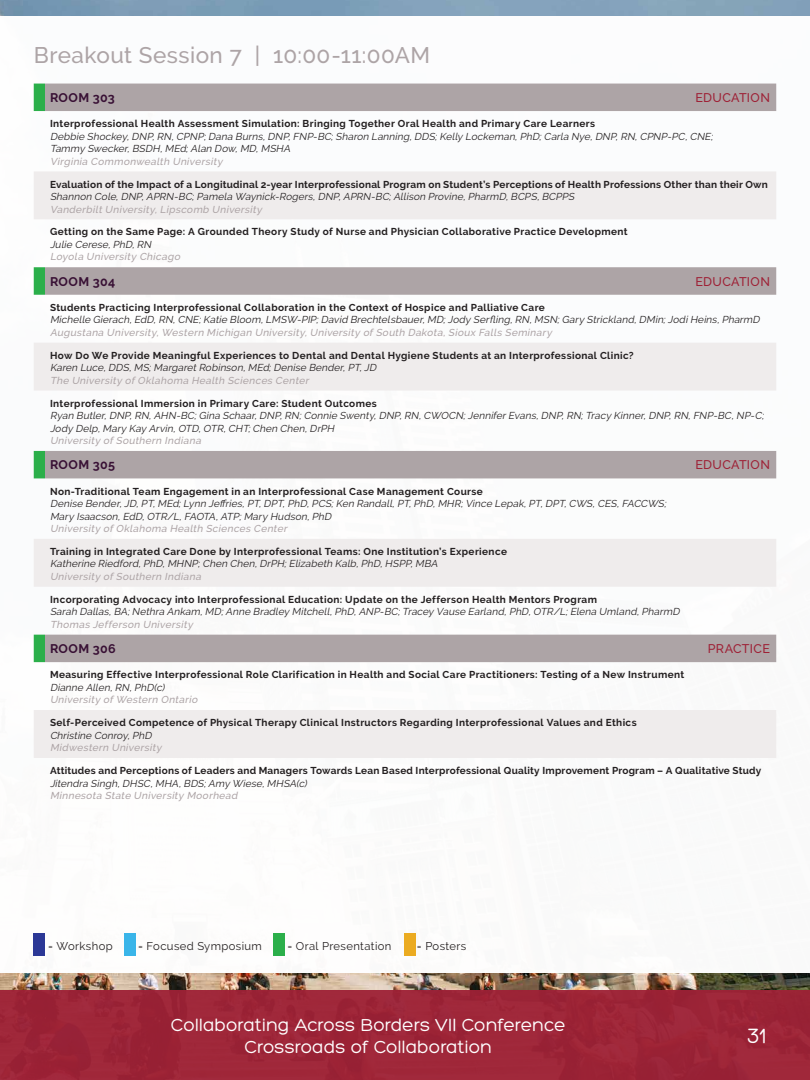
<style>
.page{position:relative;width:810px;height:1080px;background:#fff}
.page>*{position:absolute;margin:0;border:0;box-sizing:border-box;transform-origin:0 0}
.t1{font:500 22.5px "Raleway";letter-spacing:.02em;color:#ada4a6}
.t2{font:22.5px "Hero";color:#fff}
.t3{font:18.75px/22.5px "Hero";color:#fff;text-align:center}
.t4{font:500 12.5px "Raleway";letter-spacing:.025em;color:#9e2136}
.t5{font:700 12.5px "Raleway";letter-spacing:.03em;color:#391135}
.t6{font:11.25px "Raleway";letter-spacing:.035em;color:#231f20}
.t7{font:700 10px "Raleway";letter-spacing:.035em;color:#231f20}
.t8{font:italic 10px/12.5px "Raleway";color:#231f20}
.t9{font:italic 500 10px "Raleway";color:#ada4a6}
</style>
<div class="page">
<img style="left:0;top:0;width:810px;height:990px">
<div style="left:0;top:17px;width:810px;height:956px;background:#fff"></div>
<div style="left:34px;top:934px;width:11px;height:22px;background:#2c3896"></div>
<div style="left:124px;top:934px;width:11px;height:22px;background:#3ab5e9"></div>
<div style="left:273px;top:934px;width:11px;height:22px;background:#2baf4a"></div>
<div style="left:404px;top:934px;width:11px;height:22px;background:#ebab21"></div>
<svg style="left:34px;top:84px;width:11px;height:28px"></svg>
<div style="left:45px;top:84px;width:731px;height:27px;background:#ada4a6"></div>
<svg style="left:34px;top:171px;width:742px;height:587px"></svg>
<div style="left:0;top:990px;width:810px;height:90px;background:#9e2136"></div>
<h1 class="t1" style="left:34px;top:42px;width:398px">Breakout Session 7 | 10:00-11:00AM</h1>
<p class="t5" style="left:50px;top:91px;width:66px">ROOM 303</p>
<p class="t4" style="left:696px;top:90px;width:76px">EDUCATION</p>
<p class="t7" style="left:50px;top:118px;width:547px">Interprofessional Health Assessment Simulation: Bringing Together Oral Health and Primary Care Learners</p>
<p class="t8" style="left:50px;top:130px;width:667px">Debbie Shockey,DNP,RN,CPNP;Dana Burns,DNP,FNP-BC;Sharon Lanning,DDS;Kelly Lockeman,PhD;Carla Nye,DNP,RN,CPNP-PC,CNE;<br>Tammy Swecker,BSDH,MEd;Alan Dow,MD,MSHA</p>
<p class="t9" style="left:50px;top:155px;width:176px">Virginia Commonwealth University</p>
<p class="t7" style="left:50px;top:178px;width:719px">Evaluation of the Impact of a Longitudinal 2-year Interprofessional Program on Student’s Perceptions of Health Professions Other than their Own</p>
<p class="t8" style="left:50px;top:190px;width:528px">Shannon Cole,DNP,APRN-BC;Pamela Waynick-Rogers,DNP,APRN-BC;Allison Provine,PharmD,BCPS,BCPPS</p>
<p class="t9" style="left:50px;top:203px;width:216px">Vanderbilt University, Lipscomb University</p>
<p class="t7" style="left:50px;top:226px;width:579px">Getting on the Same Page: A Grounded Theory Study of Nurse and Physician Collaborative Practice Development</p>
<p class="t8" style="left:50px;top:238px;width:105px">Julie Cerese,PhD,RN</p>
<p class="t9" style="left:50px;top:251px;width:134px">Loyola University Chicago</p>
<p class="t5" style="left:50px;top:274px;width:67px">ROOM 304</p>
<p class="t4" style="left:696px;top:274px;width:76px">EDUCATION</p>
<p class="t7" style="left:50px;top:302px;width:496px">Students Practicing Interprofessional Collaboration in the Context of Hospice and Palliative Care</p>
<p class="t8" style="left:50px;top:314px;width:714px">Michelle Gierach,EdD,RN,CNE;Katie Bloom,LMSW-PIP;David Brechtelsbauer,MD;Jody Serfling,RN,MSN;Gary Strickland,DMin;JodiHeins,PharmD</p>
<p class="t9" style="left:50px;top:327px;width:506px">Augustana University, Western Michigan University, University of South Dakota, Sioux Falls Seminary</p>
<p class="t7" style="left:50px;top:350px;width:585px">How Do We Provide Meaningful Experiences to Dental and Dental Hygiene Students at an Interprofessional Clinic?</p>
<p class="t8" style="left:50px;top:361px;width:330px">Karen Luce,DDS,MS;MargaretRobinson,MEd;Denise Bender,PT,JD</p>
<p class="t9" style="left:50px;top:374px;width:263px">The University of Oklahoma Health Sciences Center</p>
<p class="t7" style="left:50px;top:397px;width:328px">Interprofessional Immersion in Primary Care: Student Outcomes</p>
<p class="t8" style="left:50px;top:409px;width:718px">Ryan Butler,DNP,RN,AHN-BC;Gina Schaar,DNP,RN;Connie Swenty,DNP,RN,CWOCN;JenniferEvans,DNP,RN;Tracy Kinner,DNP,RN,FNP-BC,NP-C;<br>Jody Delp,Mary Kay Arvin,OTD,OTR,CHT;Chen Chen,DrPH</p>
<p class="t9" style="left:50px;top:435px;width:155px">University of Southern Indiana</p>
<p class="t5" style="left:50px;top:458px;width:67px">ROOM 305</p>
<p class="t4" style="left:696px;top:458px;width:76px">EDUCATION</p>
<p class="t7" style="left:50px;top:485px;width:434px">Non-Traditional Team Engagement in an Interprofessional Case Management Course</p>
<p class="t8" style="left:50px;top:497px;width:620px">Denise Bender,JD,PT,MEd;Lynn Jeffries,PT,DPT,PhD,PCS;Ken Randall,PT,PhD,MHR;Vince Lepak,PT,DPT,CWS,CES,FACCWS;<br>Mary Isaacson,EdD,OTR/L,FAOTA,ATP;Mary Hudson,PhD</p>
<p class="t9" style="left:50px;top:523px;width:241px">University of Oklahoma Health Sciences Center</p>
<p class="t7" style="left:50px;top:546px;width:458px">Training in Integrated Care Done by Interprofessional Teams: One Institution’s Experience</p>
<p class="t8" style="left:50px;top:558px;width:391px">Katherine Riedford,PhD,MHNP;Chen Chen,DrPH;Elizabeth Kalb,PhD,HSPP,MBA</p>
<p class="t9" style="left:50px;top:571px;width:155px">University of Southern Indiana</p>
<p class="t7" style="left:50px;top:594px;width:549px">Incorporating Advocacy into Interprofessional Education: Update on the Jefferson Health Mentors Program</p>
<p class="t8" style="left:50px;top:606px;width:633px">Sarah Dallas,BA;Nethra Ankam,MD;Anne Bradley Mitchell,PhD,ANP-BC;Tracey Vause Earland,PhD,OTR/L;Elena Umland,PharmD</p>
<p class="t9" style="left:50px;top:619px;width:147px">Thomas Jefferson University</p>
<p class="t5" style="left:50px;top:642px;width:67px">ROOM 306</p>
<p class="t4" style="left:708px;top:642px;width:64px">PRACTICE</p>
<p class="t7" style="left:50px;top:669px;width:636px">Measuring Effective Interprofessional Role Clarification in Health and Social Care Practitioners: Testing of a New Instrument</p>
<p class="t8" style="left:50px;top:681px;width:118px">Dianne Allen,RN,PhD(c)</p>
<p class="t9" style="left:50px;top:694px;width:151px">University of Western Ontario</p>
<p class="t7" style="left:50px;top:717px;width:588px">Self-Perceived Competence of Physical Therapy Clinical Instructors Regarding Interprofessional Values and Ethics</p>
<p class="t8" style="left:50px;top:729px;width:105px">Christine Conroy,PhD</p>
<p class="t9" style="left:50px;top:742px;width:115px">Midwestern University</p>
<p class="t7" style="left:50px;top:765px;width:713px">Attitudes and Perceptions of Leaders and Managers Towards Lean Based Interprofessional Quality Improvement Program – A Qualitative Study</p>
<p class="t8" style="left:50px;top:777px;width:261px">Jitendra Singh,DHSC,MHA,BDS;Amy Wiese,MHSA(c)</p>
<p class="t9" style="left:50px;top:790px;width:191px">Minnesota State University Moorhead</p>
<p class="t6" style="left:48px;top:940px;width:66px">= Workshop</p>
<p class="t6" style="left:138px;top:940px;width:125px">= Focused Symposium</p>
<p class="t6" style="left:287px;top:940px;width:106px">= Oral Presentation</p>
<p class="t6" style="left:417px;top:940px;width:51px">= Posters</p>
<h2 class="t3" style="left:171px;top:1013px;width:396px">Collaborating Across Borders VII Conference<br>Crossroads of Collaboration</h2>
<h1 class="t2" style="left:747px;top:1025px;width:21px">31</h1>
</div>
